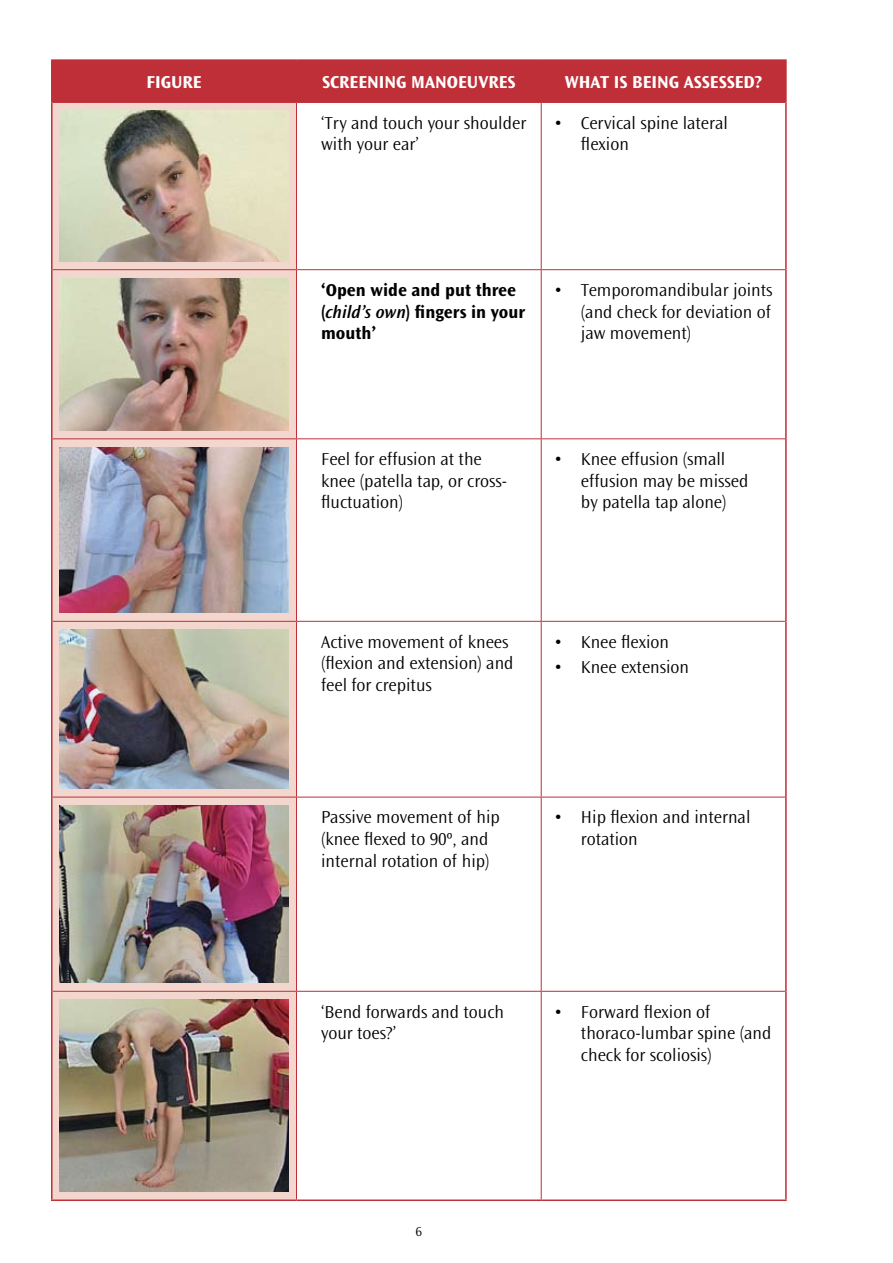
<style>
.page{position:relative;width:893px;height:1263px;background:#fff}
.page>*{position:absolute;margin:0;border:0;box-sizing:border-box;transform-origin:0 0}
.t1{font:300 18px/21.6px "Ocean Sans";color:#000}
.t2{font:700 18px/21.6px "Ocean Sans";color:#000}
.t3{font:700 18px "Ocean Sans";color:#fff}
.t4{font:300 13.5px "Ocean Sans";color:#000}
.s1{font-weight:600;font-style:italic}
</style>
<div class="page">
<div style="left:53px;top:61px;width:732px;height:41px;background:#bf2f38"></div>
<svg style="left:53px;top:103px;width:243px;height:1096px;fill:#f3d7cf"></svg>
<hr style="left:51px;top:60px;width:245px;height:1px;background:#bf2f38">
<hr style="left:296px;top:60px;width:245px;height:1px;background:#bf2f38">
<hr style="left:296px;top:60px;width:1px;height:42px;background:#bf2f38">
<hr style="left:541px;top:60px;width:246px;height:1px;background:#bf2f38">
<hr style="left:541px;top:60px;width:1px;height:42px;background:#bf2f38">
<hr style="left:53px;top:102px;width:243px;height:1px;background:#bf2f38">
<hr style="left:296px;top:102px;width:245px;height:1px;background:#bf2f38">
<hr style="left:296px;top:103px;width:1px;height:166px;background:#bf2f38">
<hr style="left:541px;top:102px;width:244px;height:1px;background:#bf2f38">
<hr style="left:541px;top:103px;width:1px;height:166px;background:#bf2f38">
<hr style="left:53px;top:269px;width:243px;height:1px;background:#bf2f38">
<hr style="left:296px;top:269px;width:245px;height:1px;background:#bf2f38">
<hr style="left:296px;top:270px;width:1px;height:168px;background:#bf2f38">
<hr style="left:541px;top:269px;width:244px;height:1px;background:#bf2f38">
<hr style="left:541px;top:270px;width:1px;height:168px;background:#bf2f38">
<hr style="left:53px;top:438px;width:243px;height:1px;background:#bf2f38">
<hr style="left:296px;top:438px;width:245px;height:1px;background:#bf2f38">
<hr style="left:296px;top:439px;width:1px;height:182px;background:#bf2f38">
<hr style="left:541px;top:438px;width:244px;height:1px;background:#bf2f38">
<hr style="left:541px;top:439px;width:1px;height:182px;background:#bf2f38">
<hr style="left:53px;top:621px;width:243px;height:1px;background:#bf2f38">
<hr style="left:296px;top:621px;width:245px;height:1px;background:#bf2f38">
<hr style="left:296px;top:622px;width:1px;height:175px;background:#bf2f38">
<hr style="left:541px;top:621px;width:244px;height:1px;background:#bf2f38">
<hr style="left:541px;top:622px;width:1px;height:175px;background:#bf2f38">
<hr style="left:53px;top:797px;width:243px;height:1px;background:#bf2f38">
<hr style="left:296px;top:797px;width:245px;height:1px;background:#bf2f38">
<hr style="left:296px;top:797px;width:1px;height:194px;background:#bf2f38">
<hr style="left:541px;top:797px;width:244px;height:1px;background:#bf2f38">
<hr style="left:541px;top:797px;width:1px;height:194px;background:#bf2f38">
<hr style="left:53px;top:991px;width:243px;height:1px;background:#bf2f38">
<hr style="left:296px;top:991px;width:245px;height:1px;background:#bf2f38">
<hr style="left:296px;top:992px;width:1px;height:207px;background:#bf2f38">
<hr style="left:541px;top:991px;width:244px;height:1px;background:#bf2f38">
<hr style="left:541px;top:992px;width:1px;height:207px;background:#bf2f38">
<hr style="left:51px;top:60px;width:2px;height:42px;background:#bf2f38">
<hr style="left:785px;top:60px;width:2px;height:42px;background:#bf2f38">
<hr style="left:51px;top:102px;width:2px;height:168px;background:#bf2f38">
<hr style="left:785px;top:102px;width:2px;height:168px;background:#bf2f38">
<hr style="left:51px;top:270px;width:2px;height:169px;background:#bf2f38">
<hr style="left:785px;top:270px;width:2px;height:169px;background:#bf2f38">
<hr style="left:51px;top:439px;width:2px;height:182px;background:#bf2f38">
<hr style="left:785px;top:439px;width:2px;height:182px;background:#bf2f38">
<hr style="left:51px;top:621px;width:2px;height:176px;background:#bf2f38">
<hr style="left:785px;top:621px;width:2px;height:176px;background:#bf2f38">
<hr style="left:51px;top:797px;width:2px;height:194px;background:#bf2f38">
<hr style="left:785px;top:797px;width:2px;height:194px;background:#bf2f38">
<hr style="left:51px;top:991px;width:2px;height:208px;background:#bf2f38">
<hr style="left:785px;top:991px;width:2px;height:208px;background:#bf2f38">
<hr style="left:51px;top:1199px;width:245px;height:2px;background:#bf2f38">
<hr style="left:296px;top:1199px;width:245px;height:2px;background:#bf2f38">
<hr style="left:541px;top:1199px;width:246px;height:2px;background:#bf2f38">
<img style="left:59px;top:111px;width:230px;height:150px">
<img style="left:59px;top:278px;width:230px;height:152px">
<img style="left:59px;top:447px;width:230px;height:166px">
<img style="left:59px;top:630px;width:230px;height:158px">
<img style="left:59px;top:805px;width:230px;height:178px">
<img style="left:59px;top:1000px;width:230px;height:192px">
<p class="t3" style="left:147px;top:72px;width:56px">FIGURE</p>
<p class="t3" style="left:322px;top:72px;width:195px">SCREENING MANOEUVRES</p>
<p class="t3" style="left:565px;top:72px;width:199px">WHAT IS BEING ASSESSED?</p>
<p class="t1" style="left:321px;top:112px;width:207px">‘Try and touch your shoulder with your ear’</p>
<p class="t1" style="left:581px;top:112px;width:149px;text-indent:-27px">• Cervical spine lateral flexion</p>
<p class="t2" style="left:321px;top:279px;width:206px">‘Open wide and put three (<span class="s1">child’s own</span>) fingers in your mouth’</p>
<p class="t1" style="left:581px;top:279px;width:193px;text-align:justify;text-indent:-27px">• Temporomandibular joints (and check for deviation of jaw movement)</p>
<p class="t1" style="left:321px;top:449px;width:187px">Feel for effusion at the knee (patella tap, or cross&shy;fluctuation)</p>
<p class="t1" style="left:581px;top:449px;width:169px;text-indent:-27px">• Knee effusion (small effusion may be missed by patella tap alone)</p>
<p class="t1" style="left:321px;top:631px;width:194px">Active movement of knees (flexion and extension) and feel for crepitus</p>
<p class="t1" style="left:554px;top:631px;width:117px">• Knee flexion</p>
<p class="t1" style="left:554px;top:657px;width:137px">• Knee extension</p>
<p class="t1" style="left:321px;top:807px;width:180px">Passive movement of hip (knee flexed to 90º, and internal rotation of hip)</p>
<p class="t1" style="left:581px;top:807px;width:171px;text-indent:-27px">• Hip flexion and internal rotation</p>
<p class="t1" style="left:321px;top:1001px;width:184px">‘Bend forwards and touch your toes?’</p>
<p class="t1" style="left:581px;top:1001px;width:192px;text-indent:-27px">• Forward flexion of thoraco-lumbar spine (and check for scoliosis)</p>
<p class="t4" style="left:416px;top:1224px;width:8px">6</p>
</div>
